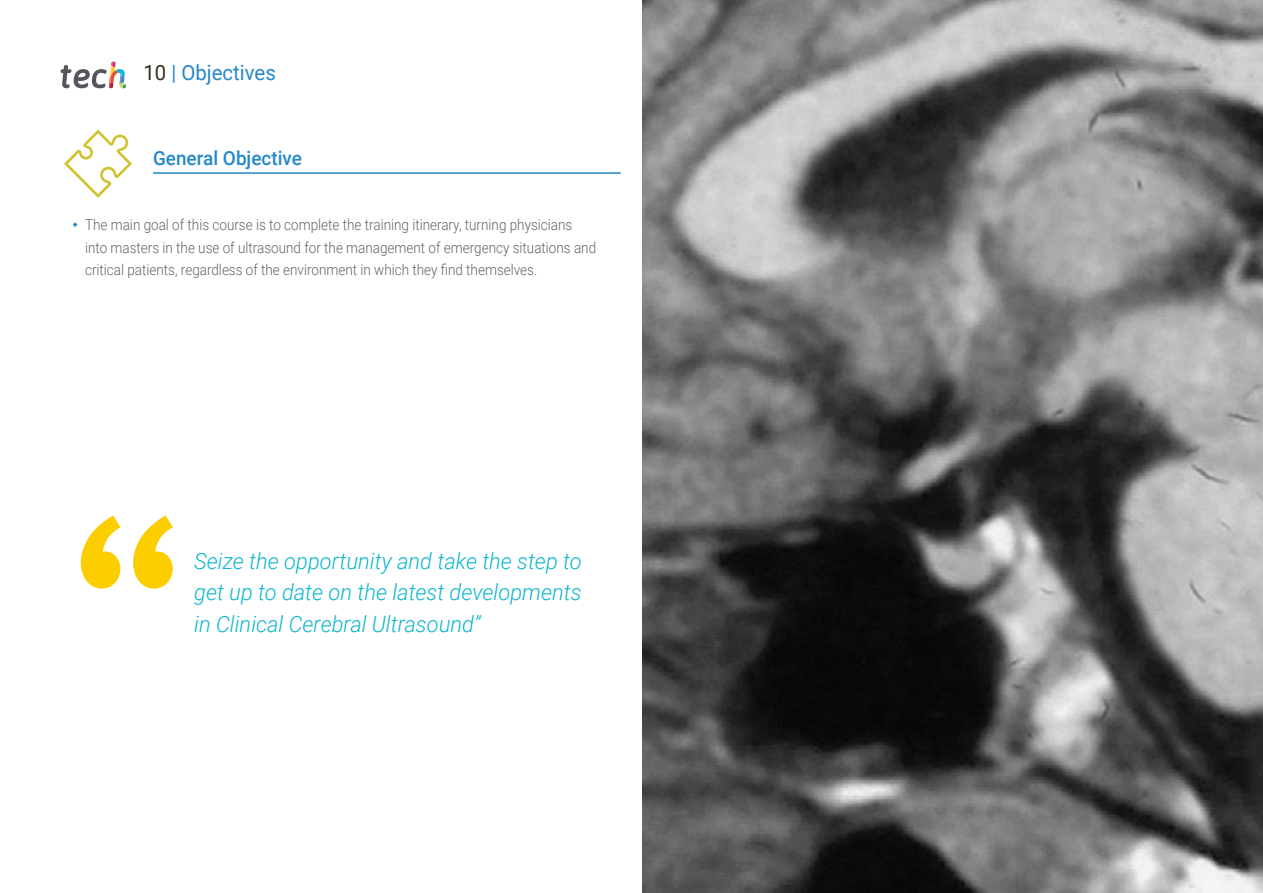
<style>
.page{position:relative;width:1263px;height:893px;background:#fff}
.page>*{position:absolute;margin:0;border:0;box-sizing:border-box;transform-origin:0 0}
.t1{font:italic 300 22.5px/31.5px "Roboto";color:#0fb6cf;text-align:justify}
.t2{font:21px "Roboto";color:#2488c9}
.t3{font:500 19.5px "Roboto";color:#2488c9}
.t4{font:300 15px/22.5px "Roboto";color:#61646a;scale:.9 1}
.s1{color:#312e20}
</style>
<div class="page">
<hr style="left:153px;top:173px;width:468px;height:1px;background:#2488c9">
<svg style="left:64px;top:130px;width:68px;height:68px"></svg>
<svg style="left:81px;top:515px;width:92px;height:74px"></svg>
<img style="left:642px;top:0;width:621px;height:893px">
<svg style="left:61px;top:62px;width:65px;height:27px"></svg>
<h2 class="t2" style="left:144px;top:57px;width:134px"><span class="s1">10</span> | Objectives</h2>
<h3 class="t3" style="left:153px;top:144px;width:150px">General Objective</h3>
<p class="t4" style="left:85px;top:213px;width:569px">The main goal of this course is to complete the training itinerary, turning physicians into masters in the use of ultrasound for the management of emergency situations and critical patients, regardless of the environment in which they find themselves.</p>
<h1 class="t1" style="left:194px;top:544px;width:389px">Seize the opportunity and take the step to get up to date on the latest developments in Clinical Cerebral Ultrasound”</h1>
</div>
